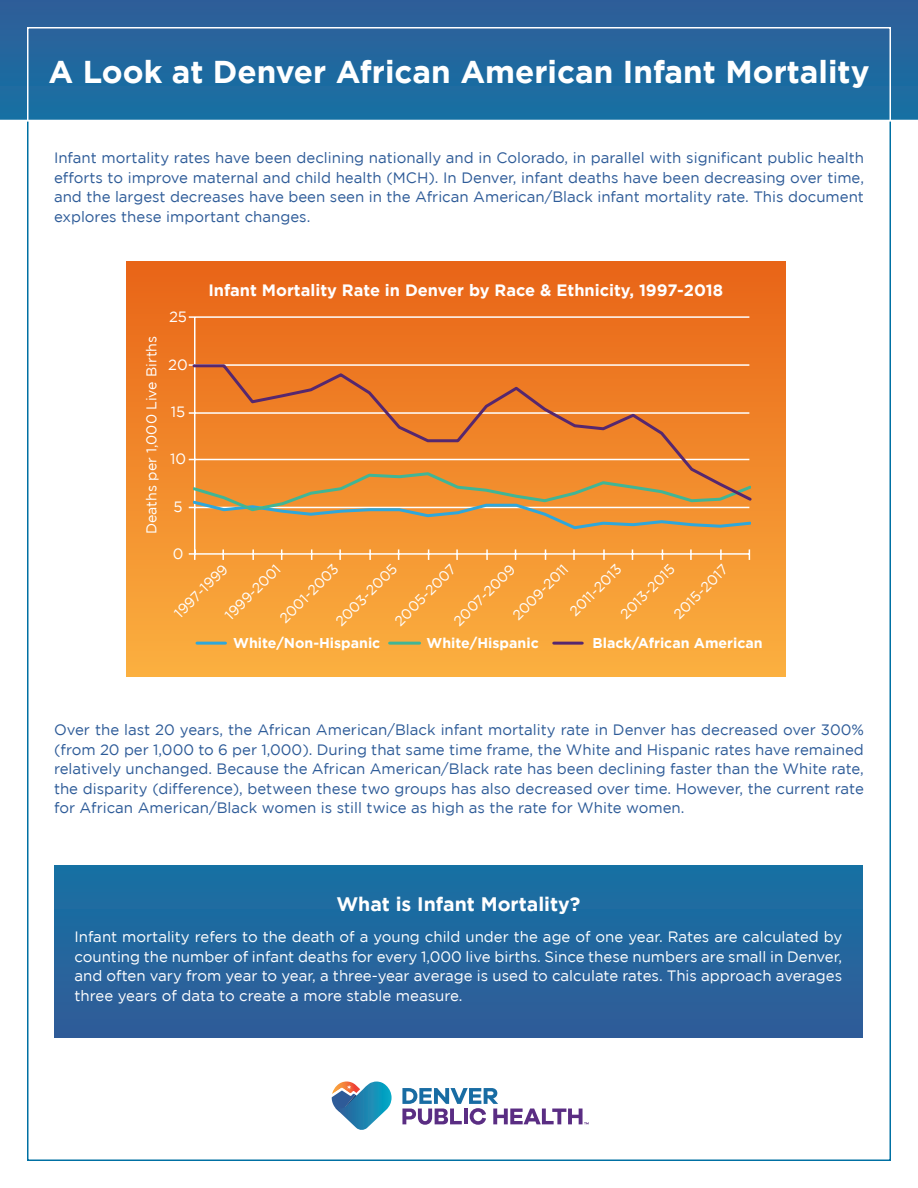
<style>
.page{position:relative;width:918px;height:1188px;background:#fff}
.page>*{position:absolute;margin:0;border:0;box-sizing:border-box;transform-origin:0 0}
.t1{font:700 31.5px "Gotham";color:#fff}
.t2{font:700 19.5px "Gotham";color:#fff}
.t3{font:700 16.35px "Gotham";color:#fff}
.t4{font:15px/19.5px "Gotham";color:#2d5b98;text-align:justify}
.t5{font:15px/19.5px "Gotham";color:#fff;text-align:justify}
.t6{font:14.85px "Gotham";color:#fff}
.t7{font:14.25px "Gotham";color:#fff}
.t8{font:700 14.25px "Gotham";color:#fff}
</style>
<div class="page">
<div style="left:0;top:0;width:918px;height:120px;background:#21679e"></div>
<svg style="left:331px;top:1081px;width:61px;height:49px"></svg>
<svg style="left:402px;top:1088px;width:187px;height:37px"></svg>
<div style="left:27px;top:27px;width:864px;height:95px;border:2px solid #fff"></div>
<hr style="left:0;top:120px;width:918px;height:1px;background:#fff">
<div style="left:54px;top:865px;width:809px;height:173px;background:#24669d"></div>
<div style="left:127px;top:262px;width:659px;height:414px;background:linear-gradient(to bottom,#e86417,#fbb040)"></div>
<svg style="left:162px;top:316px;width:605px;height:333px;background:#ed8f35"></svg>
<p class="t1" style="left:48px;top:54px;width:823px">A Look at Denver African American Infant Mortality</p>
<p class="t4" style="left:54px;top:148px;width:812px">Infant mortality rates have been declining nationally and in Colorado, in parallel with significant public health efforts to improve maternal and child health (MCH). In Denver, infant deaths have been decreasing over time, and the largest decreases have been seen in the African American/Black infant mortality rate. This document explores these important changes.</p>
<p class="t7" style="left:144px;top:534px;width:200px;rotate:-90deg">Deaths per 1,000 Live Births</p>
<p class="t3" style="left:208px;top:280px;width:516px">Infant Mortality Rate in Denver by Race &amp; Ethnicity, 1997-2018</p>
<p class="t6" style="left:169px;top:309px;width:20px">25</p>
<p class="t6" style="left:168px;top:356px;width:21px">20</p>
<p class="t6" style="left:171px;top:404px;width:16px">15</p>
<p class="t6" style="left:170px;top:451px;width:18px">10</p>
<p class="t6" style="left:173px;top:498px;width:11px">5</p>
<p class="t6" style="left:173px;top:546px;width:12px">0</p>
<p class="t6" style="left:171px;top:367px;width:21px">20</p>
<p class="t6" style="left:174px;top:414px;width:16px">15</p>
<p class="t6" style="left:176px;top:509px;width:11px">5</p>
<p class="t6" style="left:176px;top:556px;width:12px">0</p>
<p class="t7" style="left:450px;top:618px;width:82px;rotate:-45deg">2007-2009</p>
<p class="t7" style="left:171px;top:610px;width:71px;rotate:-45deg">1997-1999</p>
<p class="t7" style="left:670px;top:611px;width:72px;rotate:-45deg">2015-2017</p>
<p class="t7" style="left:391px;top:617px;width:82px;rotate:-45deg">2005-2007</p>
<p class="t7" style="left:617px;top:611px;width:72px;rotate:-45deg">2013-2015</p>
<p class="t7" style="left:332px;top:618px;width:82px;rotate:-45deg">2003-2005</p>
<p class="t7" style="left:509px;top:612px;width:74px;rotate:-45deg">2009-2011</p>
<p class="t7" style="left:566px;top:608px;width:68px;rotate:-45deg">2011-2013</p>
<p class="t7" style="left:276px;top:615px;width:78px;rotate:-45deg">2001-2003</p>
<p class="t7" style="left:222px;top:612px;width:74px;rotate:-45deg">1999-2001</p>
<p class="t8" style="left:233px;top:634px;width:149px">White/Non-Hispanic</p>
<p class="t8" style="left:427px;top:634px;width:114px">White/Hispanic</p>
<p class="t8" style="left:593px;top:634px;width:172px">Black/African American</p>
<p class="t4" style="left:54px;top:720px;width:811px">Over the last 20 years, the African American/Black infant mortality rate in Denver has decreased over 300% (from 20 per 1,000 to 6 per 1,000). During that same time frame, the White and Hispanic rates have remained relatively unchanged. Because the African American/Black rate has been declining faster than the White rate, the disparity (difference), between these two groups has also decreased over time. However, the current rate for African American/Black women is still twice as high as the rate for White women.</p>
<p class="t2" style="left:336px;top:892px;width:246px">What is Infant Mortality?</p>
<p class="t5" style="left:74px;top:927px;width:769px">Infant mortality refers to the death of a young child under the age of one year. Rates are calculated by counting the number of infant deaths for every 1,000 live births. Since these numbers are small in Denver, and often vary from year to year, a three-year average is used to calculate rates. This approach averages three years of data to create a more stable measure.</p>
</div>
